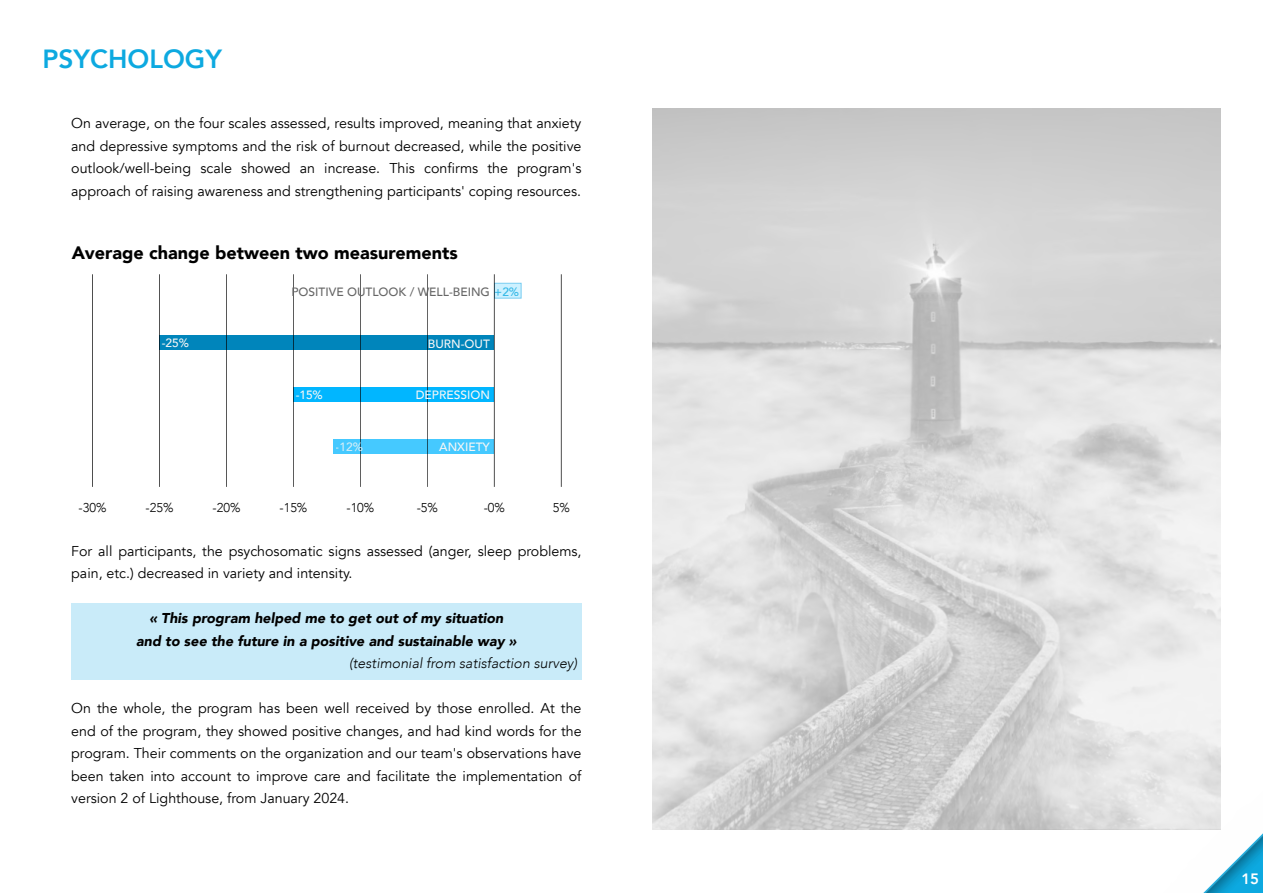
<style>
.page{position:relative;width:1263px;height:893px;background:#fff}
.page>*{position:absolute;margin:0;border:0;box-sizing:border-box;transform-origin:0 0}
.t1{font:800 26.25px "Avenir";color:#0da9e0}
.t2{font:900 18px "Avenir";color:#000}
.t3{font:800 15px "Avenir";color:#fff}
.t4{font:14.25px/22.5px "Avenir";color:#000;text-align:justify}
.t5{font:italic 900 14.25px/22.5px "Avenir";color:#000;text-align:center}
.t6{font:italic 300 14.25px "Avenir";color:#000}
.t7{font:300 12.75px "Avenir";color:#000}
.t8{font:500 12px "Avenir";color:#f6f6f6}
.t9{font:500 12px "Avenir";color:#666}
.s1{color:#0da9e0}
</style>
<div class="page">
<img style="left:1065px;top:727px;width:198px;height:166px">
<div style="left:71px;top:603px;width:510px;height:76px;background:#c9ebf9"></div>
<img style="left:653px;top:109px;width:567px;height:720px">
<div style="left:494px;top:283px;width:27px;height:15px;background:#cdf1ff;border:1px solid #79cdf1"></div>
<div style="left:160px;top:335px;width:334px;height:15px;background:#0085bb"></div>
<div style="left:334px;top:439px;width:160px;height:15px;background:#45c9ff"></div>
<div style="left:294px;top:387px;width:200px;height:15px;background:#01b6ff"></div>
<hr style="left:92px;top:274px;width:1px;height:213px;background:#000">
<hr style="left:159px;top:274px;width:1px;height:213px;background:#000">
<hr style="left:226px;top:274px;width:1px;height:213px;background:#000">
<hr style="left:293px;top:274px;width:1px;height:213px;background:#000">
<hr style="left:360px;top:274px;width:1px;height:213px;background:#000">
<hr style="left:427px;top:274px;width:1px;height:213px;background:#000">
<hr style="left:494px;top:274px;width:1px;height:213px;background:#000">
<hr style="left:561px;top:274px;width:1px;height:213px;background:#000">
<h1 class="t1" style="left:43px;top:38px;width:181px">PSYCHOLOGY</h1>
<p class="t4" style="left:71px;top:112px;width:512px">On average, on the four scales assessed, results improved, meaning that anxiety and depressive symptoms and the risk of burnout decreased, while the positive outlook/well-being scale showed an increase. This confirms the program's approach of raising awareness and strengthening participants' coping resources.</p>
<p class="t2" style="left:72px;top:237px;width:387px">Average change between two measurements</p>
<p class="t8" style="left:162px;top:333px;width:29px">-25%</p>
<p class="t9" style="left:291px;top:281px;width:229px">POSITIVE OUTLOOK / WELL-BEING <span class="s1">+2%</span></p>
<p class="t8" style="left:296px;top:385px;width:29px">-15%</p>
<p class="t8" style="left:336px;top:437px;width:29px">-12%</p>
<p class="t8" style="left:428px;top:333px;width:64px">BURN-OUT</p>
<p class="t8" style="left:416px;top:385px;width:76px">DEPRESSION</p>
<p class="t8" style="left:439px;top:437px;width:52px">ANXIETY</p>
<p class="t7" style="left:79px;top:500px;width:29px">-30%</p>
<p class="t7" style="left:146px;top:500px;width:29px">-25%</p>
<p class="t7" style="left:212px;top:500px;width:29px">-20%</p>
<p class="t7" style="left:279px;top:500px;width:29px">-15%</p>
<p class="t7" style="left:346px;top:500px;width:29px">-10%</p>
<p class="t7" style="left:417px;top:500px;width:23px">-5%</p>
<p class="t7" style="left:484px;top:500px;width:23px">-0%</p>
<p class="t7" style="left:553px;top:500px;width:19px">5%</p>
<p class="t4" style="left:71px;top:540px;width:512px">For all participants, the psychosomatic signs assessed (anger, sleep problems, pain, etc.) decreased in variety and intensity.</p>
<p class="t5" style="left:136px;top:607px;width:382px">« This program helped me to get out of my situation and to see the future in a positive and sustainable way »</p>
<p class="t6" style="left:349px;top:655px;width:230px">(testimonial from satisfaction survey)</p>
<p class="t4" style="left:71px;top:697px;width:512px">On the whole, the program has been well received by those enrolled. At the end of the program, they showed positive changes, and had kind words for the program. Their comments on the organization and our team's observations have been taken into account to improve care and facilitate the implementation of version 2 of Lighthouse, from January 2024.</p>
<p class="t3" style="left:1241px;top:868px;width:19px">15</p>
</div>
